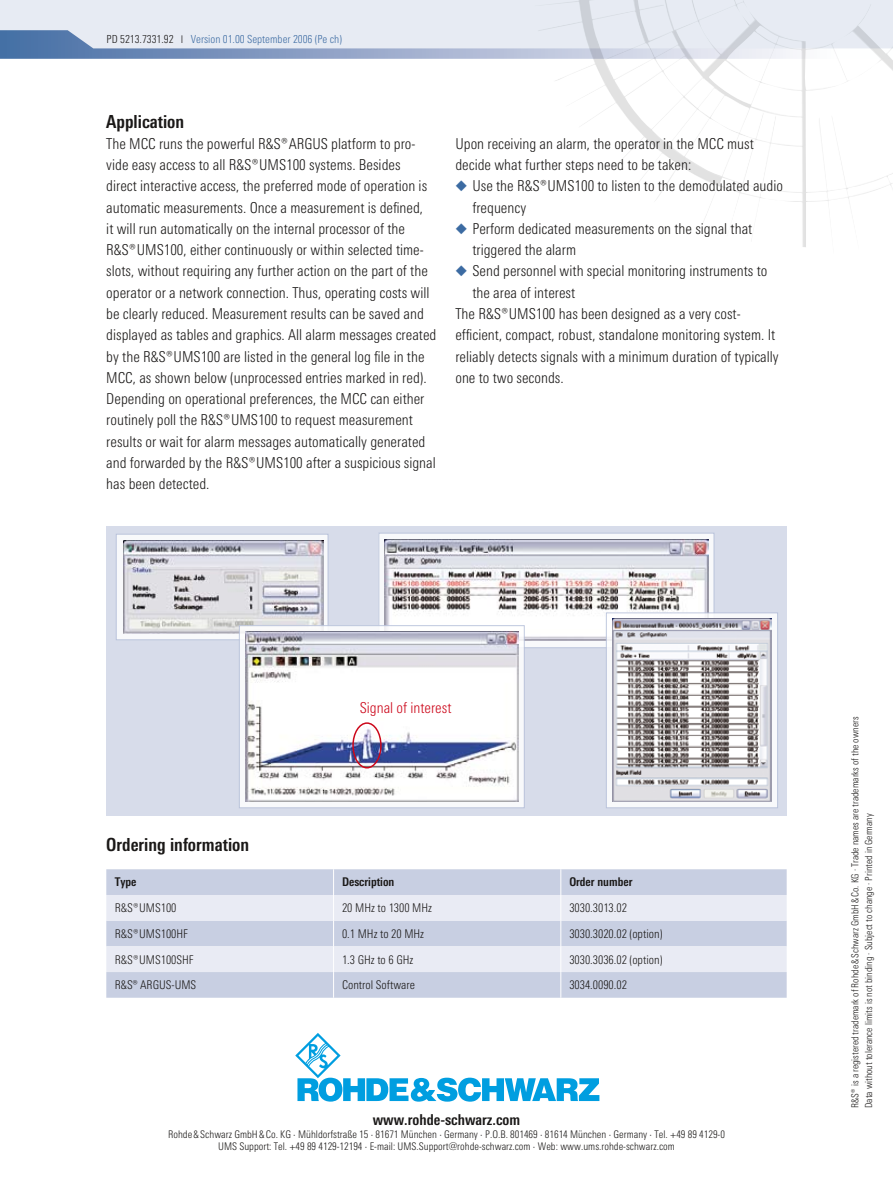
<style>
.page{position:relative;width:893px;height:1191px;background:#fff}
.page>*{position:absolute;margin:0;border:0;box-sizing:border-box;transform-origin:0 0}
.t1{font:700 18px "RS Univers Cond";color:#1a1817}
.t2{font:300 15px/21.3px "RS Univers Cond";color:#1a1817}
.t3{font:700 15px "RS Univers Cond";color:#1a1817}
.t4{font:300 15px "RS Univers Cond";color:#cc071a}
.t5{font:300 12px "RS Univers Cond";color:#1a1817}
.t6{font:700 12px "RS Univers Cond";color:#1a1817}
.t7{font:300 11.1px "RS Univers Cond";color:#3c6ba2}
.t8{font:300 10.5px/12.6px "RS Univers Cond";color:#1a1817;text-align:center}
.t9{font:300 9.75px/13.5px "RS Univers Cond";color:#1a1817}
.s1{color:#1a1817}
.s2{font-family:"Century";font-weight:400;font-stretch:condensed;color:#1a1817}
.s3{color:#3c6ba2}
</style>
<div class="page">
<div style="left:0;top:0;width:893px;height:58px;background:#e7ebf3"></div>
<svg style="left:0;top:30px;width:520px;height:29px"></svg>
<svg style="left:295px;top:1033px;width:304px;height:68px"></svg>
<img style="left:520px;top:0;width:373px;height:247px">
<div style="left:106px;top:526px;width:681px;height:290px;background:#d7dcea"></div>
<div style="left:379px;top:533px;width:335px;height:114px;background:linear-gradient(to right,#f8f9fb,#f8f9fb)"></div>
<div style="left:378px;top:533px;width:336px;height:115px;border:1px solid #b5bfd9"></div>
<img style="left:385px;top:539px;width:323px;height:102px">
<div style="left:116px;top:534px;width:212px;height:106px;background:#f8f9fb"></div>
<div style="left:116px;top:534px;width:212px;height:106px;border:1px solid #b5bfd9"></div>
<img style="left:123px;top:540px;width:200px;height:94px">
<svg style="left:241px;top:627px;width:282px;height:179px;background:#f1f1f3"></svg>
<div style="left:239px;top:625px;width:286px;height:183px;border:1px solid #b5bfd9"></div>
<img style="left:245px;top:631px;width:273px;height:170px">
<svg style="left:608px;top:614px;width:168px;height:192px;background:#edeef2"></svg>
<div style="left:606px;top:612px;width:172px;height:196px;border:1px solid #b5bfd9"></div>
<img style="left:612px;top:619px;width:160px;height:182px">
<div style="left:352px;top:722px;width:30px;height:46px;border:2px solid #cc071a;border-radius:50%"></div>
<div style="left:106px;top:869px;width:681px;height:128px;background:#c8cfe2"></div>
<svg style="left:106px;top:895px;width:681px;height:77px;background:#dee1ee"></svg>
<svg style="left:333px;top:869px;width:1px;height:128px"></svg>
<svg style="left:560px;top:869px;width:1px;height:128px"></svg>
<p class="t7" style="left:107px;top:33px;width:237px"><span class="s1">PD 5213.7331.92</span> <span class="s2">|</span> Version 01.00 September 2006 (Pe ch)</p>
<p class="t1" style="left:106px;top:111px;width:79px">Application</p>
<p class="t2" style="left:106px;top:133px;width:332px">The MCC runs the powerful ¸ARGUS platform to pro&shy;vide easy access to all ¸UMS100 systems. Besides<br>direct interactive access, the preferred mode of operation is auto-matic measurements. Once a measurement is defined,<br>it will run automatically on the internal processor of the ¸UMS100, either continuously or within selected time&shy;slots, without requiring any further action on the part of the operator or a network connection. Thus, operating costs will be clearly reduced. Measurement results can be saved and displayed as tables and graphics. All alarm messages created by the ¸UMS100 are listed in the general log file in the MCC, as shown below (unprocessed entries marked in red).<br>Depending- on operational preferences, the MCC can either routinely poll the ¸UMS100 to request measurement results or wait for alarm messages automatically generated and forwarded by the ¸UMS100 after a suspicious signal has been detected.</p>
<p class="t2" style="left:455px;top:133px;width:300px">Upon receiving an alarm, the operator in the MCC must decide what further steps need to be taken:</p>
<p class="t2" style="left:472px;top:175px;width:312px;text-indent:-17px"><span class="s3">◆</span> Use the ¸UMS100 to listen to the demodulated audio frequency</p>
<p class="t2" style="left:472px;top:218px;width:281px;text-indent:-17px"><span class="s3">◆</span> Perform dedicated measurements on the signal that triggered the alarm</p>
<p class="t2" style="left:455px;top:260px;width:313px"><span class="s3">◆</span> Send personnel with special monitoring instruments to</p>
<p class="t2" style="left:472px;top:282px;width:104px">the area of interest</p>
<p class="t2" style="left:455px;top:303px;width:287px">The ¸UMS100 has been designed as a very cost-</p>
<p class="t2" style="left:455px;top:324px;width:321px">efficient,- compact, robust, standalone monitoring system. It</p>
<p class="t2" style="left:455px;top:345px;width:325px">reliably detects signals with a minimum duration of typically</p>
<p class="t2" style="left:455px;top:367px;width:110px">one to two seconds.</p>
<p class="t4" style="left:360px;top:699px;width:93px">Signal of interest</p>
<p class="t1" style="left:106px;top:833px;width:144px">Ordering information</p>
<p class="t6" style="left:115px;top:875px;width:23px">Type</p>
<p class="t6" style="left:342px;top:875px;width:54px">Description</p>
<p class="t6" style="left:569px;top:875px;width:65px">Order number</p>
<p class="t5" style="left:115px;top:901px;width:63px">¸UMS100</p>
<p class="t5" style="left:342px;top:901px;width:91px">20 MHz to 1300 MHz</p>
<p class="t5" style="left:569px;top:901px;width:59px">3030.3013.02</p>
<p class="t5" style="left:115px;top:926px;width:75px">¸UMS100HF</p>
<p class="t5" style="left:342px;top:926px;width:84px">0.1 MHz to 20 MHz</p>
<p class="t5" style="left:569px;top:926px;width:95px">3030.3020.02 (option)</p>
<p class="t5" style="left:115px;top:952px;width:81px">¸UMS100SHF</p>
<p class="t5" style="left:342px;top:952px;width:73px">1.3 GHz to 6 GHz</p>
<p class="t5" style="left:569px;top:952px;width:95px">3030.3036.02 (option)</p>
<p class="t5" style="left:115px;top:978px;width:83px">R&amp;S® ARGUS-UMS</p>
<p class="t5" style="left:342px;top:978px;width:74px">Control Software</p>
<p class="t5" style="left:569px;top:978px;width:59px">3034.0090.02</p>
<p class="t3" style="left:373px;top:1111px;width:149px">www.rohde-schwarz.com</p>
<p class="t8" style="left:168px;top:1127px;width:558px">Rohde&amp;Schwarz GmbH&amp;Co. KG ⋅ Mühldorfstraße 15 ⋅ 81671 München ⋅ Germany ⋅ P.O.B. 801469 ⋅ 81614 München ⋅ Germany ⋅ Tel. +49 89 4129-0<br>UMS Support: Tel. +49 89 4129-12194 ⋅ E-mail: UMS.Support@rohde-schwarz.com ⋅ Web: www.ums.rohde-schwarz.com</p>
<p class="t9" style="left:848px;top:1108px;width:393px;rotate:-90deg">¸ is a registered trademark of Rohde&amp;Schwarz GmbH&amp;Co. KG · Trade names are trademarks of the owners<br>Data without tolerance limits is not binding · Subject to change · Printed in Germany</p>
</div>
